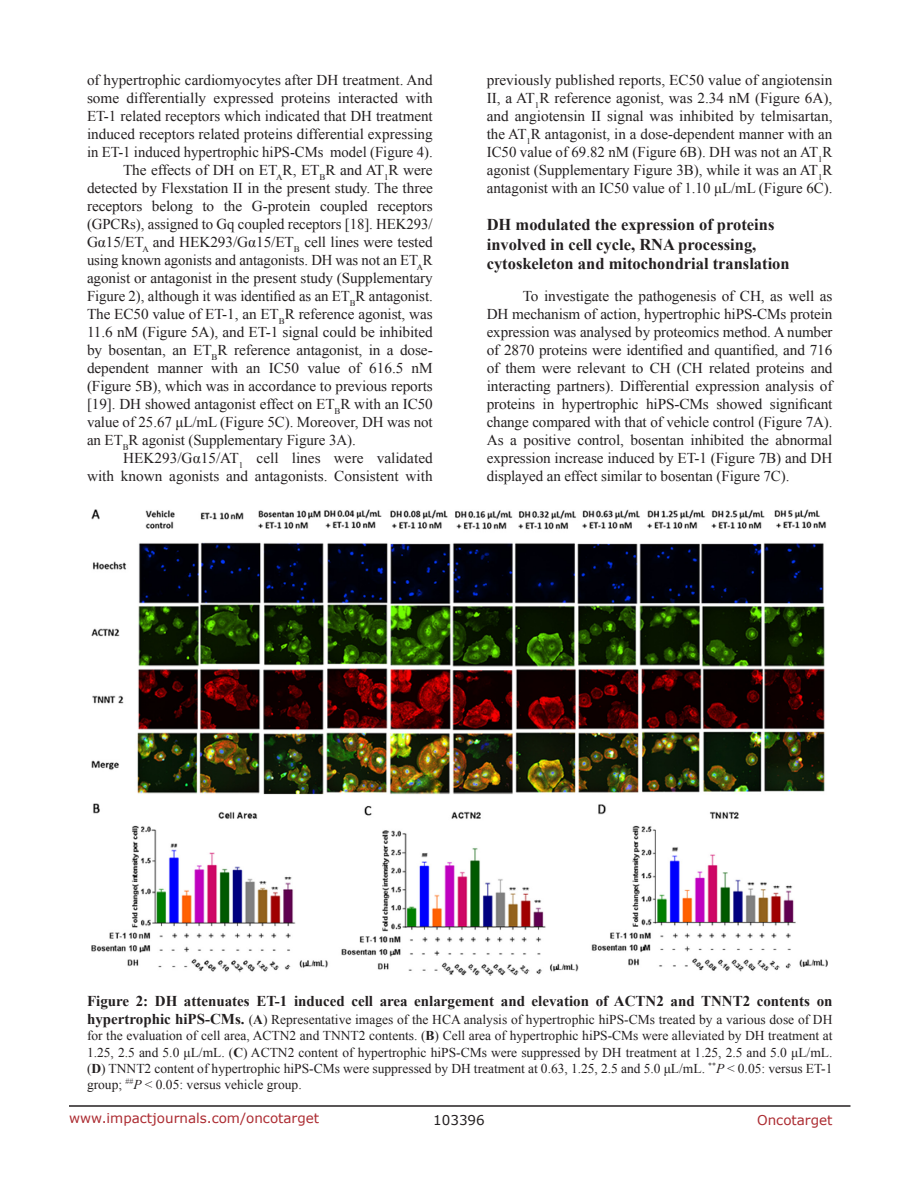
<style>
.page{position:relative;width:918px;height:1188px;background:#fff}
.page>*{position:absolute;margin:0;border:0;box-sizing:border-box;transform-origin:0 0}
.SubHeading_middle{font:700 16.5px/19.8px "Times New Roman";color:#231f20}
.BodyText{font:15px/18px "Times New Roman";color:#231f20;text-align:justify}
.FigureText{font:700 15px "Times New Roman";color:#231f20}
.FigureText-2{font:13.5px/16.2px "Times New Roman";color:#231f20;text-align:justify}
.t1{font:13.5px "Verdana";color:#ac2b31}
.t2{font:13.5px "Verdana";color:#231f20}
.s1{font-weight:700;font-size:15px}
.s2{font-weight:700}
.s3{font-style:italic}
</style>
<div class="page">
<hr style="left:69px;top:1105px;width:781px;height:2px;background:#231f20">
<img style="left:92px;top:509px;width:736px;height:467px">
<p class="BodyText" style="left:87px;top:71px;width:347px">of hypertrophic cardiomyocytes after DH treatment. And some differentially expressed proteins interacted with ET-1 related receptors which indicated that DH treatment induced receptors related proteins differential expressing in ET-1 induced hypertrophic hiPS-CMs model (Figure 4).</p>
<p class="BodyText" style="left:87px;top:161px;width:347px;text-indent:36px">The effects of DH on ET<sub>A</sub>R, ET<sub>B</sub>R and AT<sub>1</sub>R were detected by Flexstation II in the present study. The three receptors belong to the G-protein coupled receptors (GPCRs), assigned to Gq coupled receptors [18]. HEK293/ Gα15/ET<sub>A</sub> and HEK293/Gα15/ET<sub>B</sub> cell lines were tested using known agonists and antagonists. DH was not an ET<sub>A</sub>R agonist or antagonist in the present study (Supplementary Figure 2), although it was identified as an ET<sub>B</sub>R antagonist.<br>The EC50 value of ET-1, an ET<sub>B</sub>R reference agonist, was 11.6 nM (Figure 5A), and ET-1 signal could be inhibited by bosentan, an ET<sub>B</sub>R reference antagonist, in a dose&shy;dependent manner with an IC50 value of 616.5 nM (Figure 5B), which was in accordance to previous reports [19]. DH showed antagonist effect on ET<sub>B</sub>R with an IC50 value of 25.67 μL/mL (Figure 5C). Moreover, DH was not an ET<sub>B</sub>R agonist (Supplementary Figure 3A).</p>
<p class="BodyText" style="left:87px;top:449px;width:347px;text-align:right">HEK293/Gα15/AT<sub>1</sub> cell lines were validated<br>with known agonists and antagonists. Consistent with</p>
<p class="BodyText" style="left:487px;top:71px;width:347px">previously published reports, EC50 value of angiotensin II, a AT<sub>1</sub>R reference agonist, was 2.34 nM (Figure 6A), and angiotensin II signal was inhibited by telmisartan, the AT<sub>1</sub>R antagonist, in a dose-dependent manner with an IC50 value of 69.82 nM (Figure 6B). DH was not an AT<sub>1</sub>R agonist (Supplementary Figure 3B), while it was an AT<sub>1</sub>R antagonist with an IC50 value of 1.10 μL/mL (Figure 6C).</p>
<p class="SubHeading_middle" style="left:487px;top:214px;width:304px">DH modulated the expression of proteins involved in cell cycle, RNA processing, cytoskeleton and mitochondrial translation</p>
<p class="BodyText" style="left:487px;top:287px;width:347px;text-indent:36px">To investigate the pathogenesis of CH, as well as DH mechanism of action, hypertrophic hiPS-CMs protein expression was analysed by proteomics method. A number of 2870 proteins were identified and quantified, and 716 of them were relevant to CH (CH related proteins and interacting partners). Differential expression analysis of proteins in hypertrophic hiPS-CMs showed significant change compared with that of vehicle control (Figure 7A).<br>As a positive control, bosentan inhibited the abnormal expression increase induced by ET-1 (Figure 7B) and DH displayed an effect similar to bosentan (Figure 7C).</p>
<p class="FigureText" style="left:87px;top:991px;width:747px">Figure 2: DH attenuates ET-1 induced cell area enlargement and elevation of ACTN2 and TNNT2 contents on</p>
<p class="FigureText-2" style="left:87px;top:1011px;width:747px"><span class="s1">hypertrophic hiPS-CMs.</span> (<span class="s2">A</span>) Representative images of the HCA analysis of hypertrophic hiPS-CMs treated by a various dose of DH for the evaluation of cell area, ACTN2 and TNNT2 contents. (<span class="s2">B</span>) Cell area of hypertrophic hiPS-CMs were alleviated by DH treatment at 1.25, 2.5 and 5.0 μL/mL. (<span class="s2">C</span>) ACTN2 content of hypertrophic hiPS-CMs were suppressed by DH treatment at 1.25, 2.5 and 5.0 μL/mL. (<span class="s2">D</span>) TNNT2 content of hypertrophic hiPS-CMs were suppressed by DH treatment at 0.63, 1.25, 2.5 and 5.0 μL/mL. <sup>**</sup><span class="s3">P</span> &lt; 0.05: versus ET-1 group; <sup>##</sup><span class="s3">P</span> &lt; 0.05: versus vehicle group.</p>
<p class="t1" style="left:69px;top:1109px;width:252px">www.impactjournals.com/oncotarget</p>
<p class="t2" style="left:433px;top:1111px;width:53px">103396</p>
<p class="t1" style="left:757px;top:1111px;width:77px">Oncotarget</p>
</div>
